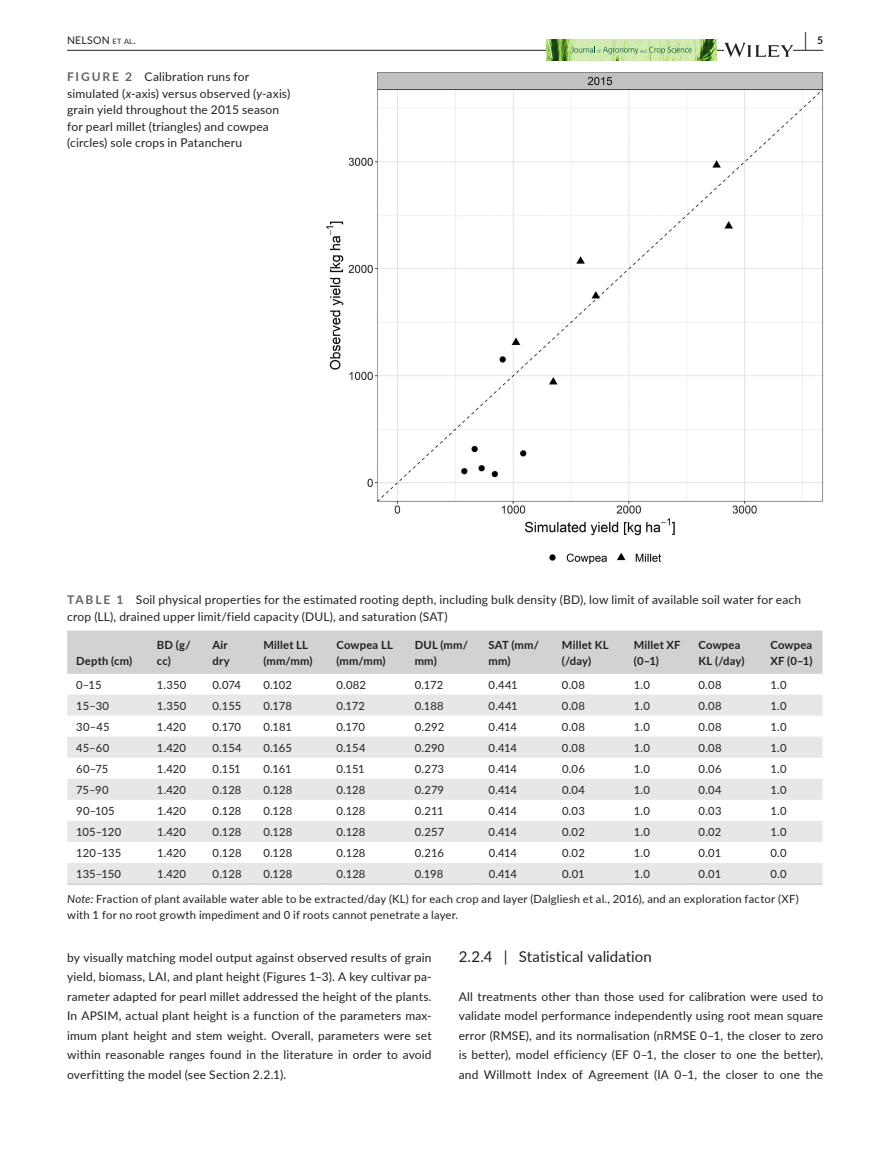
<style>
.page{position:relative;width:893px;height:1174px;background:#fff}
.page>*{position:absolute;margin:0;border:0;box-sizing:border-box;transform-origin:0 0}
.t1{font:700 19.5px "Lato";color:#231f20;scale:.48 1}
.t2{font:15px "Lato";letter-spacing:.005em;color:#231f20}
.t3{font:12px/19.5px "Lato";letter-spacing:.015em;color:#231f20;text-align:justify}
.t4{font:11.25px/15.8px "Lato";letter-spacing:.015em;color:#231f20}
.t5{font:700 11.25px/15.8px "Lato";letter-spacing:.02em;color:#231f20}
.t6{font:10.5px "Lato";letter-spacing:.02em;color:#231f20}
.t7{font:700 10.5px "Lato";color:#231f20}
.s1{font-size:7.35px}
.s2{font-weight:700;color:#636366}
.s3{font-style:italic}
</style>
<div class="page">
<hr style="left:67px;top:50px;width:756px;height:1px;background:#231f20">
<img style="left:547px;top:40px;width:170px;height:21px">
<svg style="left:571px;top:46px;width:121px;height:8px"></svg>
<svg style="left:724px;top:43px;width:69px;height:14px"></svg>
<img style="left:326px;top:72px;width:497px;height:492px">
<div style="left:67px;top:630px;width:755px;height:44px;background:#d1d2d4"></div>
<svg style="left:67px;top:694px;width:755px;height:189px;fill:#e6e7e9"></svg>
<hr style="left:67px;top:883px;width:81px;height:2px;background:#d1d2d4">
<hr style="left:148px;top:883px;width:56px;height:2px;background:#d1d2d4">
<hr style="left:204px;top:883px;width:50px;height:2px;background:#d1d2d4">
<hr style="left:254px;top:883px;width:73px;height:2px;background:#d1d2d4">
<hr style="left:327px;top:883px;width:79px;height:2px;background:#d1d2d4">
<hr style="left:406px;top:883px;width:74px;height:2px;background:#d1d2d4">
<hr style="left:480px;top:883px;width:73px;height:2px;background:#d1d2d4">
<hr style="left:553px;top:883px;width:72px;height:2px;background:#d1d2d4">
<hr style="left:625px;top:883px;width:64px;height:2px;background:#d1d2d4">
<hr style="left:689px;top:883px;width:72px;height:2px;background:#d1d2d4">
<hr style="left:761px;top:883px;width:61px;height:2px;background:#d1d2d4">
<h1 class="t1" style="left:804px;top:25px;width:7px">|</h1>
<p class="t6" style="left:67px;top:33px;width:70px">NELSON <span class="s1">et al</span>.</p>
<p class="t7" style="left:817px;top:33px;width:8px">5</p>
<p class="t3" style="left:67px;top:68px;width:225px;line-height:16.5px;text-align:left"><span class="s2">FIGURE 2</span> Calibration runs for simulated (<span class="s3">x</span>-axis) versus observed (<span class="s3">y</span>-axis) grain yield throughout the 2015 season for pearl millet (triangles) and cowpea (circles) sole crops in Patancheru</p>
<p class="t3" style="left:67px;top:591px;width:735px;line-height:16.5px"><span class="s2">TABLE 1</span> Soil physical properties for the estimated rooting depth, including bulk density (BD), low limit of available soil water for each crop (LL), drained upper limit/field capacity (DUL), and saturation (SAT)</p>
<p class="t5" style="left:76px;top:652px;width:58px">Depth (cm)</p>
<p class="t5" style="left:157px;top:636px;width:35px">BD (g/ cc)</p>
<p class="t5" style="left:213px;top:636px;width:19px">Air dry</p>
<p class="t5" style="left:263px;top:636px;width:51px">Millet LL (mm/mm)</p>
<p class="t5" style="left:336px;top:636px;width:58px">Cowpea LL (mm/mm)</p>
<p class="t5" style="left:415px;top:636px;width:55px">DUL (mm/ mm)</p>
<p class="t5" style="left:489px;top:636px;width:52px">SAT (mm/ mm)</p>
<p class="t5" style="left:562px;top:636px;width:48px">Millet KL (/day)</p>
<p class="t5" style="left:634px;top:636px;width:48px">Millet XF (0–1)</p>
<p class="t5" style="left:698px;top:636px;width:47px">Cowpea<br>KL (/day)</p>
<p class="t5" style="left:770px;top:636px;width:44px">Cowpea<br>XF (0–1)</p>
<p class="t4" style="left:76px;top:676px;width:27px">0–15</p>
<p class="t4" style="left:157px;top:676px;width:31px">1.350</p>
<p class="t4" style="left:213px;top:676px;width:30px">0.074</p>
<p class="t4" style="left:263px;top:676px;width:30px">0.102</p>
<p class="t4" style="left:336px;top:676px;width:31px">0.082</p>
<p class="t4" style="left:415px;top:676px;width:30px">0.172</p>
<p class="t4" style="left:489px;top:676px;width:31px">0.441</p>
<p class="t4" style="left:562px;top:676px;width:25px">0.08</p>
<p class="t4" style="left:634px;top:676px;width:18px">1.0</p>
<p class="t4" style="left:699px;top:676px;width:25px">0.08</p>
<p class="t4" style="left:770px;top:676px;width:18px">1.0</p>
<p class="t4" style="left:76px;top:697px;width:34px">15–30</p>
<p class="t4" style="left:157px;top:697px;width:31px">1.350</p>
<p class="t4" style="left:213px;top:697px;width:30px">0.155</p>
<p class="t4" style="left:263px;top:697px;width:30px">0.178</p>
<p class="t4" style="left:336px;top:697px;width:30px">0.172</p>
<p class="t4" style="left:415px;top:697px;width:30px">0.188</p>
<p class="t4" style="left:489px;top:697px;width:31px">0.441</p>
<p class="t4" style="left:562px;top:697px;width:25px">0.08</p>
<p class="t4" style="left:634px;top:697px;width:18px">1.0</p>
<p class="t4" style="left:699px;top:697px;width:25px">0.08</p>
<p class="t4" style="left:770px;top:697px;width:18px">1.0</p>
<p class="t4" style="left:76px;top:718px;width:35px">30–45</p>
<p class="t4" style="left:157px;top:718px;width:31px">1.420</p>
<p class="t4" style="left:213px;top:718px;width:30px">0.170</p>
<p class="t4" style="left:263px;top:718px;width:30px">0.181</p>
<p class="t4" style="left:336px;top:718px;width:30px">0.170</p>
<p class="t4" style="left:415px;top:718px;width:31px">0.292</p>
<p class="t4" style="left:489px;top:718px;width:30px">0.414</p>
<p class="t4" style="left:562px;top:718px;width:25px">0.08</p>
<p class="t4" style="left:634px;top:718px;width:18px">1.0</p>
<p class="t4" style="left:699px;top:718px;width:25px">0.08</p>
<p class="t4" style="left:770px;top:718px;width:18px">1.0</p>
<p class="t4" style="left:76px;top:739px;width:34px">45–60</p>
<p class="t4" style="left:157px;top:739px;width:31px">1.420</p>
<p class="t4" style="left:213px;top:739px;width:31px">0.154</p>
<p class="t4" style="left:263px;top:739px;width:30px">0.165</p>
<p class="t4" style="left:336px;top:739px;width:31px">0.154</p>
<p class="t4" style="left:415px;top:739px;width:31px">0.290</p>
<p class="t4" style="left:489px;top:739px;width:30px">0.414</p>
<p class="t4" style="left:562px;top:739px;width:25px">0.08</p>
<p class="t4" style="left:634px;top:739px;width:18px">1.0</p>
<p class="t4" style="left:699px;top:739px;width:25px">0.08</p>
<p class="t4" style="left:770px;top:739px;width:18px">1.0</p>
<p class="t4" style="left:76px;top:760px;width:33px">60–75</p>
<p class="t4" style="left:157px;top:760px;width:31px">1.420</p>
<p class="t4" style="left:213px;top:760px;width:30px">0.151</p>
<p class="t4" style="left:263px;top:760px;width:30px">0.161</p>
<p class="t4" style="left:336px;top:760px;width:30px">0.151</p>
<p class="t4" style="left:415px;top:760px;width:31px">0.273</p>
<p class="t4" style="left:489px;top:760px;width:30px">0.414</p>
<p class="t4" style="left:562px;top:760px;width:24px">0.06</p>
<p class="t4" style="left:634px;top:760px;width:18px">1.0</p>
<p class="t4" style="left:699px;top:760px;width:24px">0.06</p>
<p class="t4" style="left:770px;top:760px;width:18px">1.0</p>
<p class="t4" style="left:76px;top:781px;width:34px">75–90</p>
<p class="t4" style="left:157px;top:781px;width:31px">1.420</p>
<p class="t4" style="left:213px;top:781px;width:30px">0.128</p>
<p class="t4" style="left:263px;top:781px;width:30px">0.128</p>
<p class="t4" style="left:336px;top:781px;width:30px">0.128</p>
<p class="t4" style="left:415px;top:781px;width:31px">0.279</p>
<p class="t4" style="left:489px;top:781px;width:30px">0.414</p>
<p class="t4" style="left:562px;top:781px;width:25px">0.04</p>
<p class="t4" style="left:634px;top:781px;width:18px">1.0</p>
<p class="t4" style="left:699px;top:781px;width:25px">0.04</p>
<p class="t4" style="left:770px;top:781px;width:18px">1.0</p>
<p class="t4" style="left:76px;top:802px;width:40px">90–105</p>
<p class="t4" style="left:157px;top:802px;width:31px">1.420</p>
<p class="t4" style="left:213px;top:802px;width:30px">0.128</p>
<p class="t4" style="left:263px;top:802px;width:30px">0.128</p>
<p class="t4" style="left:336px;top:802px;width:30px">0.128</p>
<p class="t4" style="left:415px;top:802px;width:31px">0.211</p>
<p class="t4" style="left:489px;top:802px;width:30px">0.414</p>
<p class="t4" style="left:562px;top:802px;width:24px">0.03</p>
<p class="t4" style="left:634px;top:802px;width:18px">1.0</p>
<p class="t4" style="left:699px;top:802px;width:24px">0.03</p>
<p class="t4" style="left:770px;top:802px;width:18px">1.0</p>
<p class="t4" style="left:76px;top:823px;width:46px">105–120</p>
<p class="t4" style="left:157px;top:823px;width:31px">1.420</p>
<p class="t4" style="left:213px;top:823px;width:30px">0.128</p>
<p class="t4" style="left:263px;top:823px;width:30px">0.128</p>
<p class="t4" style="left:336px;top:823px;width:30px">0.128</p>
<p class="t4" style="left:415px;top:823px;width:31px">0.257</p>
<p class="t4" style="left:489px;top:823px;width:30px">0.414</p>
<p class="t4" style="left:562px;top:823px;width:24px">0.02</p>
<p class="t4" style="left:634px;top:823px;width:18px">1.0</p>
<p class="t4" style="left:699px;top:823px;width:24px">0.02</p>
<p class="t4" style="left:770px;top:823px;width:18px">1.0</p>
<p class="t4" style="left:76px;top:844px;width:47px">120–135</p>
<p class="t4" style="left:157px;top:844px;width:31px">1.420</p>
<p class="t4" style="left:213px;top:844px;width:30px">0.128</p>
<p class="t4" style="left:263px;top:844px;width:30px">0.128</p>
<p class="t4" style="left:336px;top:844px;width:30px">0.128</p>
<p class="t4" style="left:415px;top:844px;width:31px">0.216</p>
<p class="t4" style="left:489px;top:844px;width:30px">0.414</p>
<p class="t4" style="left:562px;top:844px;width:24px">0.02</p>
<p class="t4" style="left:634px;top:844px;width:18px">1.0</p>
<p class="t4" style="left:699px;top:844px;width:24px">0.01</p>
<p class="t4" style="left:770px;top:844px;width:18px">0.0</p>
<p class="t4" style="left:76px;top:865px;width:46px">135–150</p>
<p class="t4" style="left:157px;top:865px;width:31px">1.420</p>
<p class="t4" style="left:213px;top:865px;width:30px">0.128</p>
<p class="t4" style="left:263px;top:865px;width:30px">0.128</p>
<p class="t4" style="left:337px;top:865px;width:30px">0.128</p>
<p class="t4" style="left:415px;top:865px;width:30px">0.198</p>
<p class="t4" style="left:489px;top:865px;width:30px">0.414</p>
<p class="t4" style="left:562px;top:865px;width:24px">0.01</p>
<p class="t4" style="left:634px;top:865px;width:18px">1.0</p>
<p class="t4" style="left:699px;top:865px;width:24px">0.01</p>
<p class="t4" style="left:770px;top:865px;width:18px">0.0</p>
<p class="t4" style="left:67px;top:890px;width:733px"><span class="s3">Note:</span> Fraction of plant available water able to be extracted/day (KL) for each crop and layer (Dalgliesh et al., 2016), and an exploration factor (XF) with 1 for no root growth impediment and 0 if roots cannot penetrate a layer.</p>
<p class="t3" style="left:67px;top:947px;width:366px">by visually matching model output against observed results of grain yield, biomass, LAI, and plant height (Figures 1–3). A key cultivar pa&shy;rameter adapted for pearl millet addressed the height of the plants.<br>In APSIM, actual plant height is a function of the parameters max&shy;imum plant height and stem weight. Overall, parameters were set within reasonable ranges found in the literature in order to avoid overfitting the model (see Section 2.2.1).</p>
<p class="t2" style="left:459px;top:945px;width:195px">2.2.4 | Statistical validation</p>
<p class="t3" style="left:459px;top:986px;width:366px">All treatments other than those used for calibration were used to validate model performance independently using root mean square error (RMSE), and its normalisation (nRMSE 0–1, the closer to zero is better), model efficiency (EF 0–1, the closer to one the better), and Willmott Index of Agreement (IA 0–1, the closer to one the</p>
</div>
